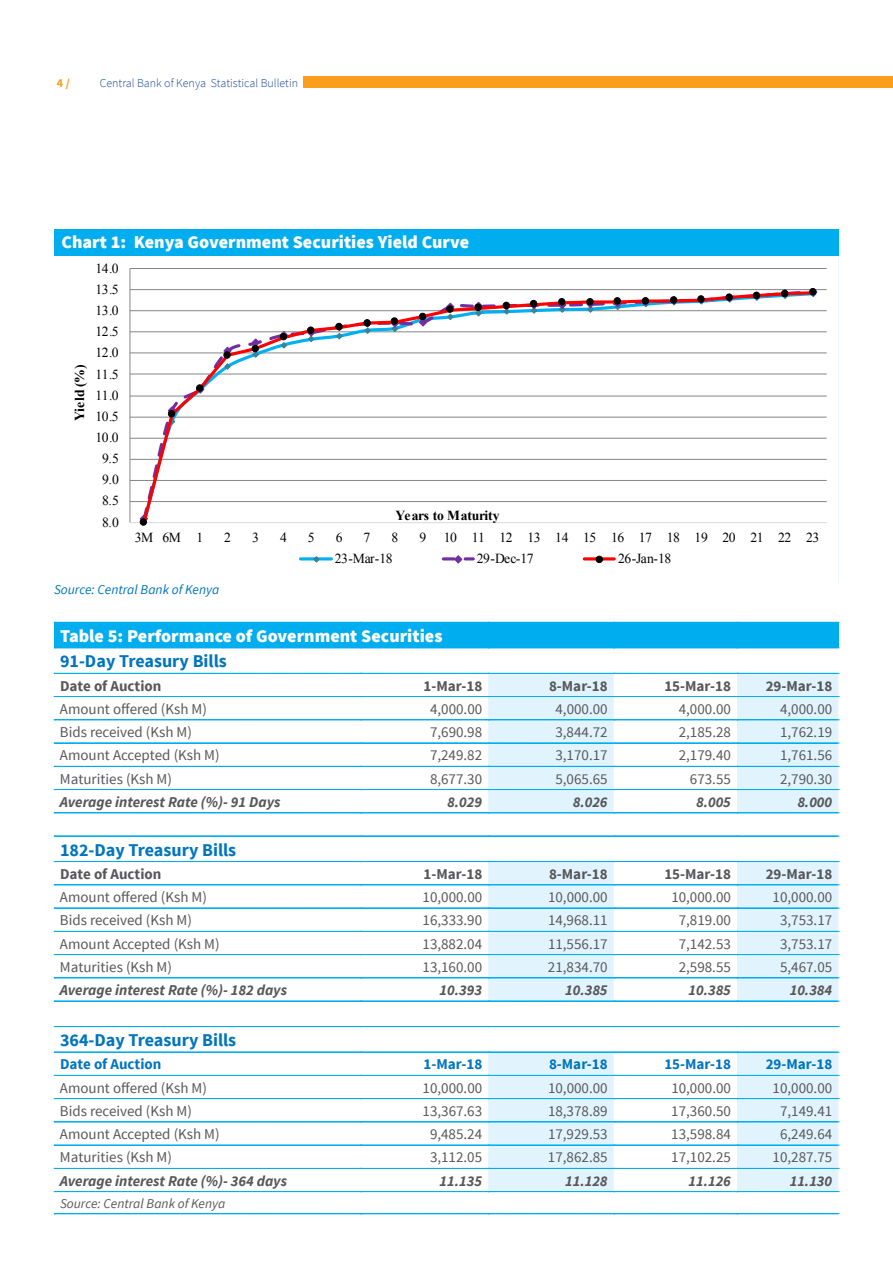
<style>
.page{position:relative;width:893px;height:1263px;background:#fff}
.page>*{position:absolute;margin:0;border:0;box-sizing:border-box;transform-origin:0 0}
.t1{font:900 18px "Source Sans Pro";color:#fff}
.t2{font:700 18px "Source Sans Pro";color:#0075be}
.t3{font:15px "Source Sans Pro";color:#58575a}
.t4{font:italic 700 15px "Source Sans Pro";color:#58575a}
.t5{font:700 15px "Source Sans Pro";color:#58575a}
.t6{font:700 15px "Source Sans Pro";color:#0075be}
.t7{font:13.8px "Times New Roman";letter-spacing:-.035em;color:#000}
.t8{font:700 13.8px "Times New Roman";letter-spacing:-.015em;color:#000}
.t9{font:700 13.65px "Times New Roman";letter-spacing:-.01em;color:#000}
.t10{font:italic 13.5px "Source Sans Pro";color:#58575a}
.t11{font:italic 13.5px "Source Sans Pro";color:#0075be}
.t12{font:300 12px "Source Sans Pro";color:#1f4898}
.t13{font:700 12px "Source Sans Pro";color:#fa9e1c}
</style>
<div class="page">
<div style="left:303px;top:77px;width:590px;height:11px;background:#fa9e1c"></div>
<svg style="left:62px;top:255px;width:777px;height:328px"></svg>
<div style="left:54px;top:622px;width:784px;height:26px;background:#00aeef"></div>
<svg style="left:488px;top:674px;width:350px;height:517px;fill:#e1f4fd"></svg>
<svg style="left:54px;top:1213px;width:785px;height:1px"></svg>
<svg style="left:54px;top:719px;width:785px;height:1px"></svg>
<svg style="left:54px;top:743px;width:785px;height:1px"></svg>
<svg style="left:54px;top:766px;width:785px;height:1px"></svg>
<svg style="left:54px;top:789px;width:785px;height:1px"></svg>
<svg style="left:54px;top:884px;width:785px;height:1px"></svg>
<svg style="left:54px;top:908px;width:785px;height:1px"></svg>
<svg style="left:54px;top:931px;width:785px;height:1px"></svg>
<svg style="left:54px;top:954px;width:785px;height:1px"></svg>
<svg style="left:54px;top:977px;width:785px;height:1px"></svg>
<svg style="left:54px;top:1075px;width:785px;height:1px"></svg>
<svg style="left:54px;top:1098px;width:785px;height:1px"></svg>
<svg style="left:54px;top:1121px;width:785px;height:1px"></svg>
<svg style="left:54px;top:1145px;width:785px;height:1px"></svg>
<svg style="left:54px;top:1168px;width:785px;height:1px"></svg>
<svg style="left:54px;top:1191px;width:785px;height:1px"></svg>
<svg style="left:54px;top:673px;width:785px;height:1px"></svg>
<svg style="left:54px;top:696px;width:785px;height:1px"></svg>
<svg style="left:54px;top:812px;width:785px;height:1px"></svg>
<svg style="left:54px;top:836px;width:785px;height:1px"></svg>
<svg style="left:54px;top:861px;width:785px;height:1px"></svg>
<svg style="left:54px;top:1001px;width:785px;height:1px"></svg>
<svg style="left:54px;top:1026px;width:785px;height:1px"></svg>
<svg style="left:54px;top:1052px;width:785px;height:1px"></svg>
<div style="left:54px;top:229px;width:785px;height:26px;background:#00aeef"></div>
<p class="t13" style="left:57px;top:75px;width:14px">4 /</p>
<p class="t12" style="left:100px;top:75px;width:200px">Central Bank of Kenya Statistical Bulletin</p>
<p class="t1" style="left:62px;top:231px;width:409px">Chart 1: Kenya Government Securities Yield Curve</p>
<p class="t7" style="left:95px;top:259px;width:25px">14.0</p>
<p class="t7" style="left:95px;top:280px;width:25px">13.5</p>
<p class="t7" style="left:95px;top:301px;width:25px">13.0</p>
<p class="t7" style="left:95px;top:322px;width:25px">12.5</p>
<p class="t9" style="left:70px;top:421px;width:58px;rotate:-90deg">Yield (%)</p>
<p class="t7" style="left:95px;top:343px;width:25px">12.0</p>
<p class="t7" style="left:95px;top:365px;width:25px">11.5</p>
<p class="t7" style="left:95px;top:386px;width:25px">11.0</p>
<p class="t7" style="left:95px;top:407px;width:25px">10.5</p>
<p class="t7" style="left:95px;top:428px;width:25px">10.0</p>
<p class="t7" style="left:102px;top:449px;width:18px">9.5</p>
<p class="t7" style="left:102px;top:470px;width:18px">9.0</p>
<p class="t7" style="left:102px;top:492px;width:18px">8.5</p>
<p class="t7" style="left:102px;top:513px;width:18px">8.0</p>
<p class="t8" style="left:395px;top:506px;width:106px">Years to Maturity</p>
<p class="t7" style="left:135px;top:528px;width:70px">3M 6M 1</p>
<p class="t7" style="left:224px;top:528px;width:8px">2</p>
<p class="t7" style="left:252px;top:528px;width:8px">3</p>
<p class="t7" style="left:280px;top:528px;width:8px">4</p>
<p class="t7" style="left:308px;top:528px;width:8px">5</p>
<p class="t7" style="left:336px;top:528px;width:8px">6</p>
<p class="t7" style="left:364px;top:528px;width:8px">7</p>
<p class="t7" style="left:391px;top:528px;width:8px">8</p>
<p class="t7" style="left:419px;top:528px;width:8px">9</p>
<p class="t7" style="left:444px;top:528px;width:377px">10 11 12 13 14 15 16 17 18 19 20 21 22 23</p>
<p class="t7" style="left:335px;top:549px;width:59px">23-Mar-18</p>
<p class="t7" style="left:477px;top:549px;width:58px">29-Dec-17</p>
<p class="t7" style="left:618px;top:549px;width:55px">26-Jan-18</p>
<p class="t11" style="left:54px;top:581px;width:167px">Source: Central Bank of Kenya</p>
<p class="t1" style="left:60px;top:624px;width:384px">Table 5: Performance of Government Securities</p>
<p class="t2" style="left:60px;top:650px;width:168px">91-Day Treasury Bills</p>
<p class="t5" style="left:60px;top:676px;width:103px">Date of Auction</p>
<p class="t5" style="left:424px;top:676px;width:60px">1-Mar-18</p>
<p class="t5" style="left:549px;top:676px;width:60px">8-Mar-18</p>
<p class="t5" style="left:664px;top:676px;width:68px">15-Mar-18</p>
<p class="t5" style="left:766px;top:676px;width:68px">29-Mar-18</p>
<p class="t3" style="left:60px;top:699px;width:148px">Amount offered (Ksh M)</p>
<p class="t3" style="left:430px;top:699px;width:54px">4,000.00</p>
<p class="t3" style="left:555px;top:699px;width:54px">4,000.00</p>
<p class="t3" style="left:679px;top:699px;width:54px">4,000.00</p>
<p class="t3" style="left:780px;top:699px;width:54px">4,000.00</p>
<p class="t3" style="left:60px;top:723px;width:133px">Bids received (Ksh M)</p>
<p class="t3" style="left:430px;top:723px;width:54px">7,690.98</p>
<p class="t3" style="left:555px;top:723px;width:54px">3,844.72</p>
<p class="t3" style="left:679px;top:723px;width:54px">2,185.28</p>
<p class="t3" style="left:780px;top:723px;width:54px">1,762.19</p>
<p class="t3" style="left:60px;top:746px;width:161px">Amount Accepted (Ksh M)</p>
<p class="t3" style="left:430px;top:746px;width:54px">7,249.82</p>
<p class="t3" style="left:555px;top:746px;width:54px">3,170.17</p>
<p class="t3" style="left:679px;top:746px;width:54px">2,179.40</p>
<p class="t3" style="left:780px;top:746px;width:54px">1,761.56</p>
<p class="t3" style="left:60px;top:769px;width:114px">Maturities (Ksh M)</p>
<p class="t3" style="left:430px;top:769px;width:54px">8,677.30</p>
<p class="t3" style="left:555px;top:769px;width:54px">5,065.65</p>
<p class="t3" style="left:690px;top:769px;width:43px">673.55</p>
<p class="t3" style="left:780px;top:769px;width:54px">2,790.30</p>
<p class="t4" style="left:60px;top:792px;width:222px">Average interest Rate (%)- 91 Days</p>
<p class="t4" style="left:447px;top:792px;width:36px">8.029</p>
<p class="t4" style="left:573px;top:792px;width:36px">8.026</p>
<p class="t4" style="left:696px;top:792px;width:36px">8.005</p>
<p class="t4" style="left:797px;top:792px;width:36px">8.000</p>
<p class="t2" style="left:60px;top:838px;width:178px">182-Day Treasury Bills</p>
<p class="t5" style="left:60px;top:864px;width:103px">Date of Auction</p>
<p class="t5" style="left:424px;top:864px;width:60px">1-Mar-18</p>
<p class="t5" style="left:549px;top:864px;width:60px">8-Mar-18</p>
<p class="t5" style="left:664px;top:864px;width:68px">15-Mar-18</p>
<p class="t5" style="left:766px;top:864px;width:68px">29-Mar-18</p>
<p class="t3" style="left:60px;top:888px;width:148px">Amount offered (Ksh M)</p>
<p class="t3" style="left:423px;top:888px;width:61px">10,000.00</p>
<p class="t3" style="left:548px;top:888px;width:61px">10,000.00</p>
<p class="t3" style="left:671px;top:888px;width:61px">10,000.00</p>
<p class="t3" style="left:773px;top:888px;width:61px">10,000.00</p>
<p class="t3" style="left:60px;top:911px;width:133px">Bids received (Ksh M)</p>
<p class="t3" style="left:423px;top:911px;width:61px">16,333.90</p>
<p class="t3" style="left:548px;top:911px;width:61px">14,968.11</p>
<p class="t3" style="left:679px;top:911px;width:54px">7,819.00</p>
<p class="t3" style="left:780px;top:911px;width:54px">3,753.17</p>
<p class="t3" style="left:60px;top:934px;width:161px">Amount Accepted (Ksh M)</p>
<p class="t3" style="left:423px;top:934px;width:61px">13,882.04</p>
<p class="t3" style="left:548px;top:934px;width:61px">11,556.17</p>
<p class="t3" style="left:679px;top:934px;width:54px">7,142.53</p>
<p class="t3" style="left:780px;top:934px;width:54px">3,753.17</p>
<p class="t3" style="left:60px;top:957px;width:114px">Maturities (Ksh M)</p>
<p class="t3" style="left:423px;top:957px;width:61px">13,160.00</p>
<p class="t3" style="left:548px;top:957px;width:61px">21,834.70</p>
<p class="t3" style="left:679px;top:957px;width:54px">2,598.55</p>
<p class="t3" style="left:780px;top:957px;width:54px">5,467.05</p>
<p class="t4" style="left:60px;top:980px;width:229px">Average interest Rate (%)- 182 days</p>
<p class="t4" style="left:440px;top:980px;width:44px">10.393</p>
<p class="t4" style="left:565px;top:980px;width:44px">10.385</p>
<p class="t4" style="left:688px;top:980px;width:44px">10.385</p>
<p class="t4" style="left:790px;top:980px;width:44px">10.384</p>
<p class="t2" style="left:60px;top:1028px;width:178px">364-Day Treasury Bills</p>
<p class="t6" style="left:60px;top:1055px;width:103px">Date of Auction</p>
<p class="t6" style="left:424px;top:1055px;width:60px">1-Mar-18</p>
<p class="t6" style="left:549px;top:1055px;width:60px">8-Mar-18</p>
<p class="t6" style="left:664px;top:1055px;width:68px">15-Mar-18</p>
<p class="t6" style="left:766px;top:1055px;width:68px">29-Mar-18</p>
<p class="t3" style="left:60px;top:1078px;width:148px">Amount offered (Ksh M)</p>
<p class="t3" style="left:423px;top:1078px;width:61px">10,000.00</p>
<p class="t3" style="left:548px;top:1078px;width:61px">10,000.00</p>
<p class="t3" style="left:671px;top:1078px;width:61px">10,000.00</p>
<p class="t3" style="left:773px;top:1078px;width:61px">10,000.00</p>
<p class="t3" style="left:60px;top:1101px;width:133px">Bids received (Ksh M)</p>
<p class="t3" style="left:423px;top:1101px;width:61px">13,367.63</p>
<p class="t3" style="left:548px;top:1101px;width:61px">18,378.89</p>
<p class="t3" style="left:671px;top:1101px;width:61px">17,360.50</p>
<p class="t3" style="left:780px;top:1101px;width:54px">7,149.41</p>
<p class="t3" style="left:60px;top:1125px;width:161px">Amount Accepted (Ksh M)</p>
<p class="t3" style="left:430px;top:1125px;width:54px">9,485.24</p>
<p class="t3" style="left:548px;top:1125px;width:61px">17,929.53</p>
<p class="t3" style="left:671px;top:1125px;width:61px">13,598.84</p>
<p class="t3" style="left:780px;top:1125px;width:54px">6,249.64</p>
<p class="t3" style="left:60px;top:1148px;width:114px">Maturities (Ksh M)</p>
<p class="t3" style="left:430px;top:1148px;width:54px">3,112.05</p>
<p class="t3" style="left:548px;top:1148px;width:61px">17,862.85</p>
<p class="t3" style="left:671px;top:1148px;width:61px">17,102.25</p>
<p class="t3" style="left:773px;top:1148px;width:61px">10,287.75</p>
<p class="t4" style="left:60px;top:1171px;width:229px">Average interest Rate (%)- 364 days</p>
<p class="t4" style="left:440px;top:1171px;width:44px">11.135</p>
<p class="t4" style="left:565px;top:1171px;width:44px">11.128</p>
<p class="t4" style="left:688px;top:1171px;width:44px">11.126</p>
<p class="t4" style="left:790px;top:1171px;width:44px">11.130</p>
<p class="t10" style="left:60px;top:1195px;width:167px">Source: Central Bank of Kenya</p>
</div>
